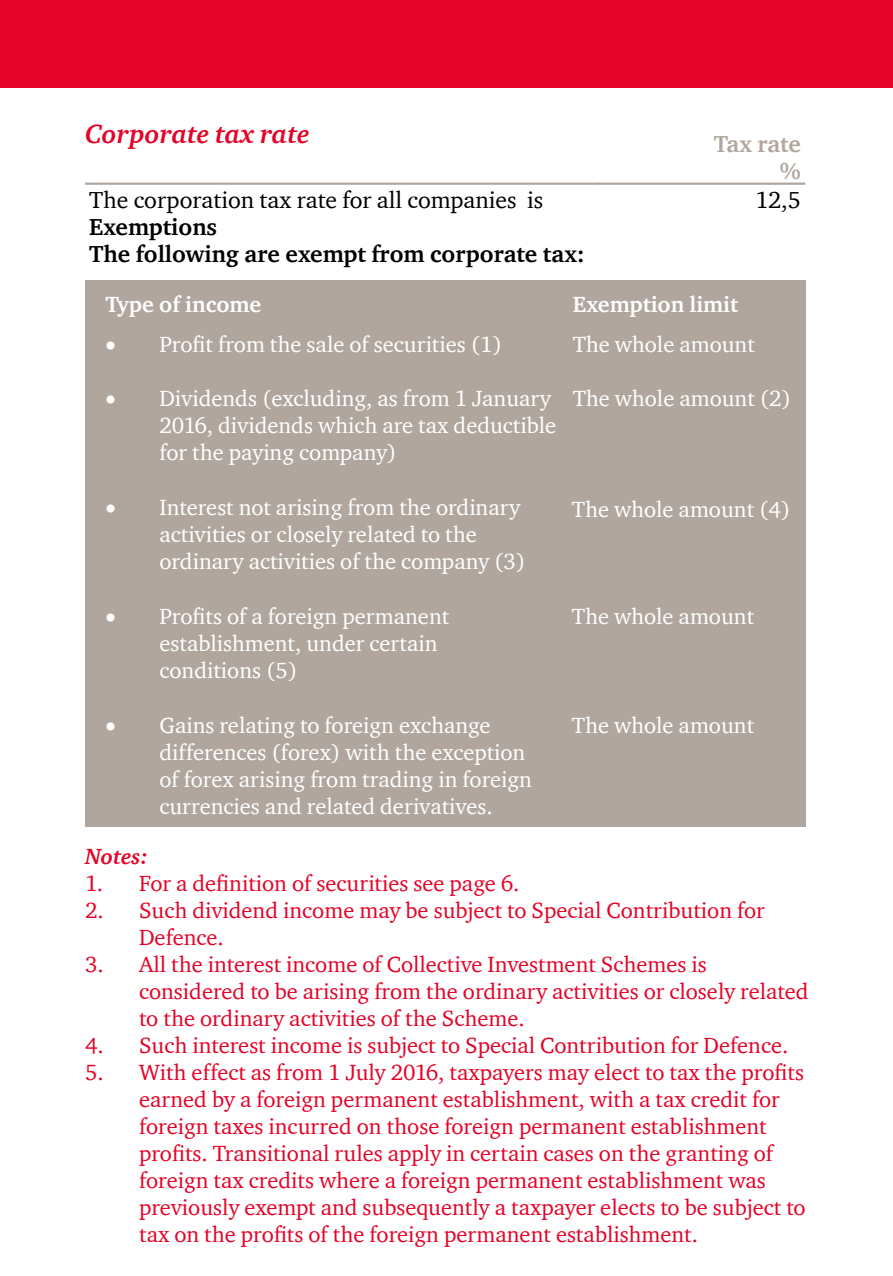
<style>
.page{position:relative;width:893px;height:1276px;background:#fff}
.page>*{position:absolute;margin:0;border:0;box-sizing:border-box;transform-origin:0 0}
.t1{font:italic 700 27px "ITC Charter Com";color:#e40428}
.t2{font:700 23.7px/27px "ITC Charter Com";color:#000}
.t3{font:23.7px "ITC Charter Com";color:#000}
.t4{font:700 23.7px/27px "ITC Charter Com";color:#b0a69d;text-align:right}
.t5{font:22.5px/27px "ITC Charter Com";color:#e40428}
.t6{font:22.5px/27px "ITC Charter Com";color:#fff}
.t7{font:700 22.5px "ITC Charter Com";color:#fff}
.t8{font:italic 700 22.5px "ITC Charter Com";letter-spacing:-.01em;color:#e40428}
</style>
<div class="page">
<hr style="left:85px;top:182px;width:507px;height:3px;background:#b0a69d">
<hr style="left:592px;top:182px;width:213px;height:3px;background:#b0a69d">
<div style="left:85px;top:280px;width:721px;height:547px;background:#b0a69d"></div>
<div style="left:0;top:0;width:893px;height:88px;background:#e40428"></div>
<p class="t1" style="left:85px;top:117px;width:226px">Corporate tax rate</p>
<p class="t3" style="left:89px;top:185px;width:455px">The corporation tax rate for all companies is</p>
<p class="t2" style="left:89px;top:213px;width:497px">Exemptions<br>The following are exempt from corporate tax:</p>
<p class="t4" style="left:714px;top:130px;width:89px">Tax rate %</p>
<p class="t3" style="left:755px;top:185px;width:47px">12,5</p>
<p class="t7" style="left:105px;top:291px;width:158px">Type of income</p>
<p class="t7" style="left:573px;top:291px;width:167px">Exemption limit</p>
<p class="t6" style="left:105px;top:330px;width:398px">• Profit from the sale of securities (1)</p>
<p class="t6" style="left:573px;top:330px;width:184px">The whole amount</p>
<p class="t6" style="left:159px;top:385px;width:398px;text-indent:-54px">• Dividends (excluding, as from 1 January<br>2016, dividends which are tax deductible for the paying company)</p>
<p class="t6" style="left:573px;top:385px;width:220px">The whole amount (2)</p>
<p class="t6" style="left:159px;top:494px;width:368px;text-indent:-54px">• Interest not arising from the ordinary activities or closely related to the ordinary activities of the company (3)</p>
<p class="t6" style="left:572px;top:495px;width:220px">The whole amount (4)</p>
<p class="t6" style="left:159px;top:602px;width:291px;text-indent:-54px">• Profits of a foreign permanent establishment, under certain conditions (5)</p>
<p class="t6" style="left:572px;top:602px;width:184px">The whole amount</p>
<p class="t6" style="left:159px;top:711px;width:374px;text-indent:-54px">• Gains relating to foreign exchange differences (forex) with the exception of forex arising from trading in foreign currencies and related derivatives.</p>
<p class="t6" style="left:572px;top:711px;width:184px">The whole amount</p>
<p class="t8" style="left:85px;top:842px;width:65px">Notes:</p>
<p class="t5" style="left:85px;top:869px;width:436px">1. For a definition of securities see page 6.</p>
<p class="t5" style="left:139px;top:896px;width:627px;text-indent:-54px">2. Such dividend income may be subject to Special Contribution for<br>Defence.</p>
<p class="t5" style="left:139px;top:950px;width:671px;text-indent:-54px">3. All the interest income of Collective Investment Schemes is considered to be arising from the ordinary activities or closely related to the ordinary activities of the Scheme.</p>
<p class="t5" style="left:85px;top:1031px;width:705px">4. Such interest income is subject to Special Contribution for Defence.</p>
<p class="t5" style="left:139px;top:1058px;width:668px;text-indent:-54px">5. With effect as from 1 July 2016, taxpayers may elect to tax the profits earned by a foreign permanent establishment, with a tax credit for foreign taxes incurred on those foreign permanent establishment profits. Transitional rules apply in certain cases on the granting of foreign tax credits where a foreign permanent establishment was previously exempt and subsequently a taxpayer elects to be subject to tax on the profits of the foreign permanent establishment.</p>
</div>
